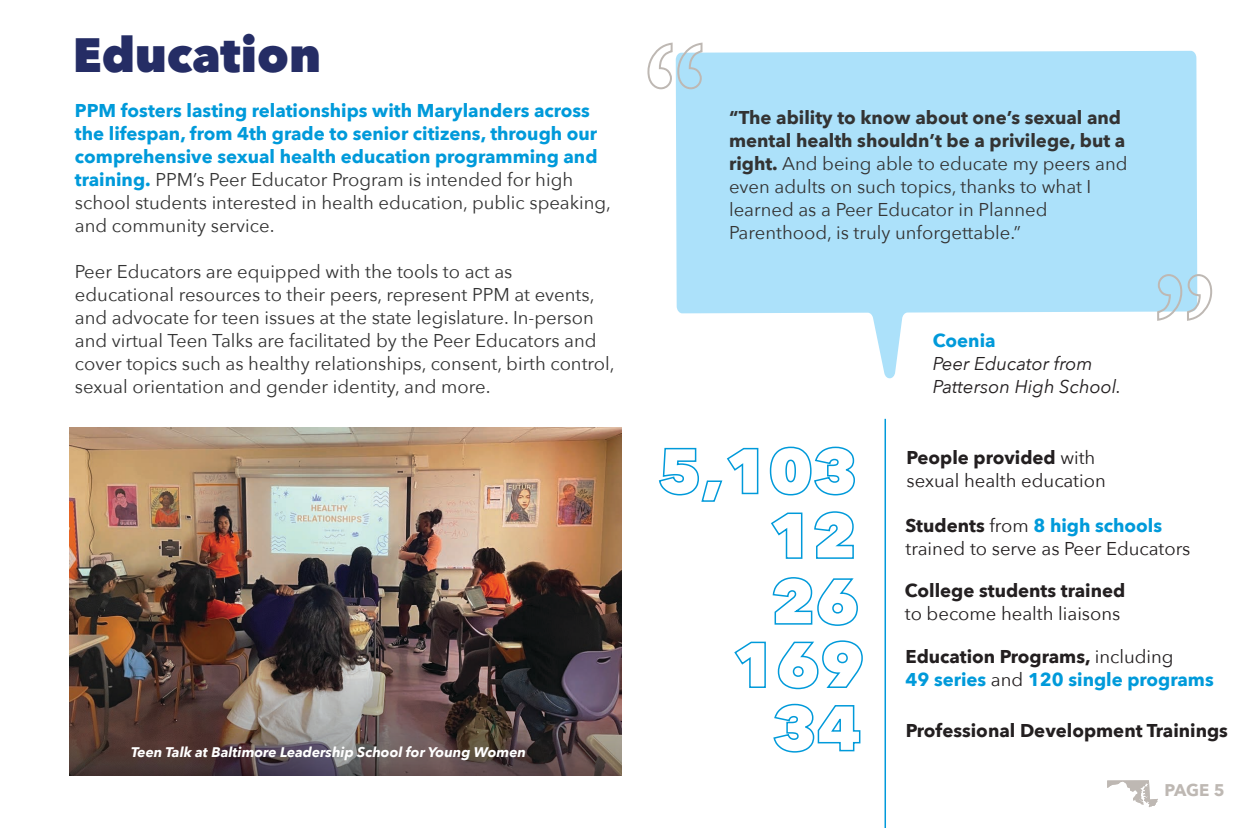
<style>
.page{position:relative;width:1260px;height:828px;background:#fff}
.page>*{position:absolute;margin:0;border:0;box-sizing:border-box;transform-origin:0 0}
.t1{font:800 48px "Avenir Next";color:#252d65}
.t2{font:18.4px/23px "Avenir Next";color:#333}
.t3{font:700 18.4px/23px "Avenir Next";color:#009ada}
.t4{font:18.4px/23px "Avenir Next";color:#231f20}
.t5{font:700 18.4px "Avenir Next";color:#231f20}
.t6{font:italic 18.4px/23px "Avenir Next";color:#231f20}
.t7{font:700 16.8px "Avenir Next";color:#beb8b3}
.t8{font:italic 700 14px "Avenir Next";color:#fff}
.s1{font-weight:400;color:#333}
.s2{font-weight:700}
.s3{font-weight:700;color:#009ada}
.s4{color:#231f20}
.s5{font-weight:400;color:#231f20}
</style>
<div class="page">
<svg style="left:676px;top:51px;width:521px;height:328px;fill:#ace1fa"></svg>
<svg style="left:1107px;top:780px;width:51px;height:27px"></svg>
<svg style="left:772px;top:577px;width:86px;height:49px"></svg>
<svg style="left:771px;top:512px;width:32px;height:47px"></svg>
<svg style="left:814px;top:511px;width:40px;height:48px"></svg>
<svg style="left:658px;top:447px;width:101px;height:55px"></svg>
<svg style="left:769px;top:446px;width:86px;height:50px"></svg>
<svg style="left:734px;top:641px;width:32px;height:47px"></svg>
<svg style="left:777px;top:640px;width:86px;height:50px"></svg>
<img style="left:70px;top:428px;width:552px;height:347px">
<img style="left:70px;top:614px;width:551px;height:162px">
<hr style="left:885px;top:419px;width:1px;height:409px;background:#009ada">
<svg style="left:647px;top:42px;width:57px;height:48px"></svg>
<svg style="left:1156px;top:273px;width:57px;height:49px"></svg>
<svg style="left:773px;top:703px;width:88px;height:50px"></svg>
<h1 class="t1" style="left:73px;top:26px;width:250px">Education</h1>
<p class="t3" style="left:75px;top:99px;width:538px">PPM fosters lasting relationships with Marylanders across the lifespan, from 4th grade to senior citizens, through our comprehensive sexual health education programming and training. <span class="s1">PPM’s Peer Educator Program is intended for high school students interested in health education, public speaking, and community service.</span></p>
<p class="t2" style="left:75px;top:259px;width:541px">Peer Educators are equipped with the tools to act as educational resources to their peers, represent PPM at events, and advocate for teen issues at the state legislature. In-person and virtual Teen Talks are facilitated by the Peer Educators and cover topics such as healthy relationships, consent, birth control, sexual orientation and gender identity, and more.</p>
<p class="t8" style="left:131px;top:740px;width:396px">Teen Talk at Baltimore Leadership School for Young Women</p>
<p class="t2" style="left:729px;top:105px;width:400px"><span class="s2">“The ability to know about one’s sexual and mental health shouldn’t be a privilege, but a right.</span> And being able to educate my peers and even adults on such topics, thanks to what I learned as a Peer Educator in Planned Parenthood, is truly unforgettable.”</p>
<p class="t3" style="left:933px;top:329px;width:64px">Coenia</p>
<p class="t6" style="left:933px;top:351px;width:190px">Peer Educator from<br>Patterson High School.</p>
<p class="t4" style="left:907px;top:446px;width:201px"><span class="s2">People provided</span> with sexual health education</p>
<p class="t4" style="left:905px;top:513px;width:287px"><span class="s2">Students</span> from <span class="s3">8 high schools </span>trained to serve as Peer Educators</p>
<p class="t5" style="left:905px;top:575px;width:222px">College students trained</p>
<p class="t4" style="left:905px;top:602px;width:217px">to become health liaisons</p>
<p class="t3" style="left:906px;top:645px;width:310px"><span class="s4">Education Programs,</span> <span class="s5">including<br></span>49 series <span class="s5">and</span> 120 single programs</p>
<p class="t5" style="left:906px;top:714px;width:324px">Professional Development Trainings</p>
<p class="t7" style="left:1164px;top:775px;width:62px">PAGE 5</p>
</div>
